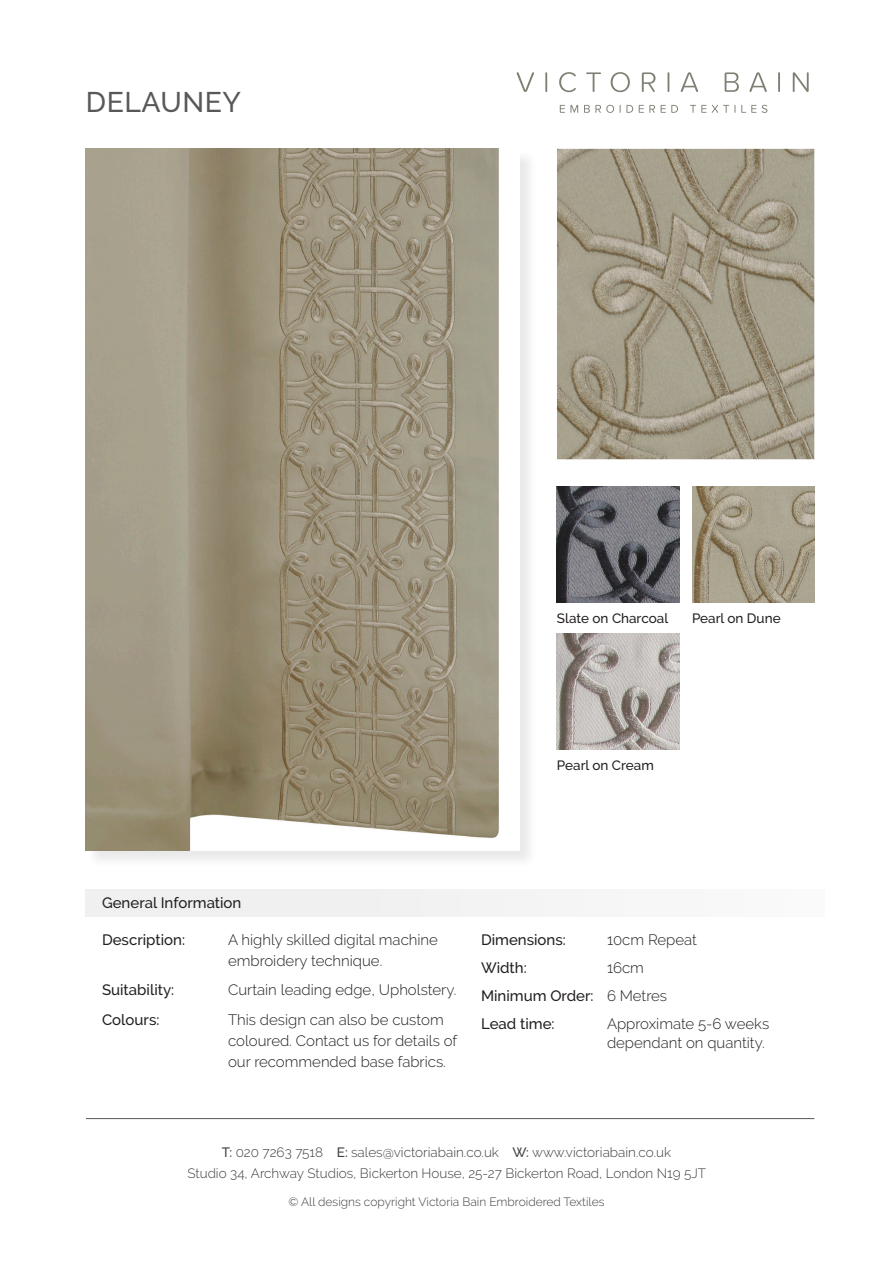
<style>
.page{position:relative;width:893px;height:1263px;background:#fff}
.page>*{position:absolute;margin:0;border:0;box-sizing:border-box;transform-origin:0 0}
.t1{font:500 28.35px "Raleway";letter-spacing:.02em;color:#57585a}
.t2{font:300 15px/21px "Raleway";color:#231f20}
.t3{font:500 15px "Raleway";color:#231f20}
.t4{font:300 13.5px "Raleway";color:#3e3e3f}
.t5{font:500 13.5px "Raleway";color:#231f20}
.t6{font:300 12px "Raleway";color:#3e3e3f}
.s1{font-weight:300}
.s2{font-weight:500}
</style>
<div class="page">
<div style="left:85px;top:889px;width:740px;height:27px;background:#f2f2f2"></div>
<div style="left:86px;top:149px;width:452px;height:720px;background:#231f20;opacity:.1"></div>
<img style="left:86px;top:149px;width:434px;height:701px">
<img style="left:557px;top:149px;width:257px;height:310px">
<img style="left:557px;top:486px;width:122px;height:116px">
<img style="left:692px;top:486px;width:122px;height:116px">
<hr style="left:86px;top:1118px;width:728px;height:1px;background:#57585a">
<svg style="left:517px;top:72px;width:17px;height:20px"></svg>
<hr style="left:545px;top:72px;width:2px;height:20px;background:#807f74">
<svg style="left:559px;top:72px;width:17px;height:20px"></svg>
<svg style="left:586px;top:72px;width:15px;height:20px"></svg>
<svg style="left:611px;top:72px;width:19px;height:20px"></svg>
<svg style="left:642px;top:72px;width:13px;height:20px"></svg>
<hr style="left:667px;top:72px;width:2px;height:20px;background:#807f74">
<svg style="left:681px;top:72px;width:17px;height:20px"></svg>
<svg style="left:725px;top:72px;width:14px;height:20px"></svg>
<svg style="left:749px;top:72px;width:18px;height:20px"></svg>
<hr style="left:778px;top:72px;width:2px;height:20px;background:#807f74">
<svg style="left:793px;top:72px;width:16px;height:20px"></svg>
<svg style="left:560px;top:105px;width:18px;height:8px"></svg>
<svg style="left:584px;top:105px;width:30px;height:8px"></svg>
<svg style="left:620px;top:105px;width:13px;height:8px"></svg>
<svg style="left:639px;top:105px;width:16px;height:8px"></svg>
<svg style="left:661px;top:105px;width:17px;height:8px"></svg>
<svg style="left:690px;top:105px;width:45px;height:8px"></svg>
<svg style="left:741px;top:105px;width:15px;height:8px"></svg>
<svg style="left:762px;top:105px;width:5px;height:8px"></svg>
<img style="left:557px;top:634px;width:122px;height:116px">
<p class="t1" style="left:86px;top:85px;width:157px">DELAUNEY</p>
<p class="t5" style="left:557px;top:610px;width:113px">Slate on Charcoal</p>
<p class="t5" style="left:692px;top:610px;width:90px">Pearl on Dune</p>
<p class="t5" style="left:557px;top:758px;width:98px">Pearl on Cream</p>
<p class="t3" style="left:102px;top:894px;width:141px">General Information</p>
<p class="t3" style="left:102px;top:931px;width:85px">Description:</p>
<p class="t2" style="left:228px;top:929px;width:211px">A highly skilled digital machine embroidery technique.</p>
<p class="t3" style="left:102px;top:981px;width:74px">Suitability:</p>
<p class="t2" style="left:228px;top:979px;width:230px">Curtain leading edge, Upholstery.</p>
<p class="t3" style="left:102px;top:1011px;width:59px">Colours:</p>
<p class="t2" style="left:228px;top:1009px;width:231px">This design can also be custom coloured. Contact us for details of our recommended base fabrics.</p>
<p class="t3" style="left:481px;top:931px;width:86px">Dimensions:</p>
<p class="t2" style="left:607px;top:929px;width:92px">10cm Repeat</p>
<p class="t3" style="left:481px;top:959px;width:47px">Width:</p>
<p class="t2" style="left:607px;top:957px;width:39px">16cm</p>
<p class="t3" style="left:481px;top:987px;width:188px">Minimum Order: <span class="s1">6 Metres</span></p>
<p class="t3" style="left:481px;top:1015px;width:75px">Lead time:</p>
<p class="t2" style="left:607px;top:1013px;width:164px;line-height:19.5px">Approximate 5-6 weeks dependant on quantity.</p>
<p class="t4" style="left:222px;top:1145px;width:451px"><span class="s2">T:</span> 020 7263 7518 <span class="s2">E:</span> sales@victoriabain.co.uk <span class="s2">W:</span> www.victoriabain.co.uk</p>
<p class="t4" style="left:187px;top:1165px;width:520px">Studio 34, Archway Studios, Bickerton House, 25-27 Bickerton Road, London N19 5JT</p>
<p class="t6" style="left:289px;top:1195px;width:317px">© All designs copyright Victoria Bain Embroidered Textiles</p>
</div>
